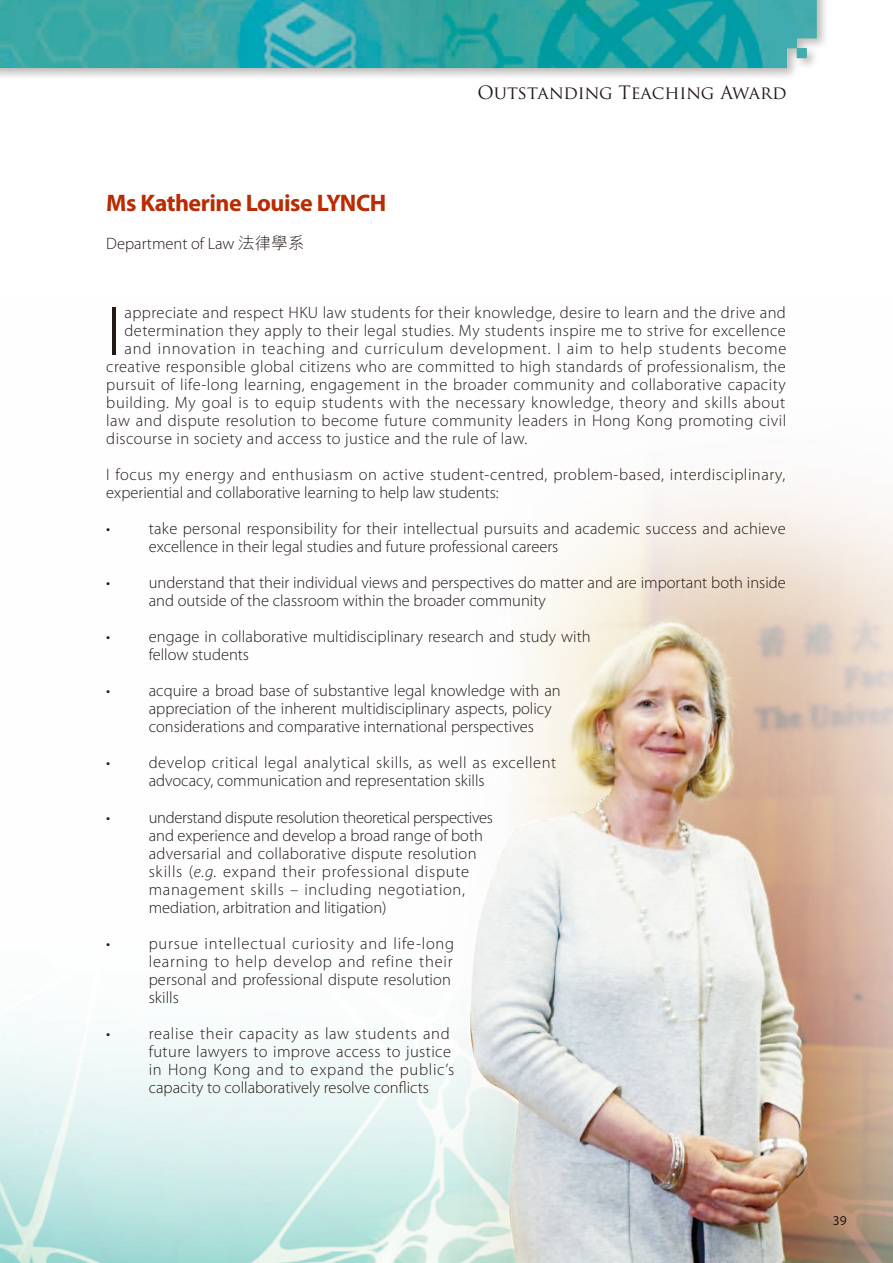
<style>
.page{position:relative;width:893px;height:1263px;background:#fff}
.page>*{position:absolute;margin:0;border:0;box-sizing:border-box;transform-origin:0 0}
.t1{font:300 69.9px "Myriad Pro";color:#231916}
.t2{font:700 24px "Myriad Pro";letter-spacing:-.02em;color:#b82b03}
.t3{font:18px "Trajan Pro";letter-spacing:-.01em;color:#231916}
.t4{font:300 16.5px/18px "Myriad Pro";letter-spacing:.02em;color:#231916}
.t5{font:300 16.5px/18px "Myriad Pro";color:#231916}
.t6{font:300 16.5px/18px "Myriad Pro";letter-spacing:.045em;color:#231916}
.t7{font:300 16.5px "Myriad Pro";letter-spacing:.05em;color:#231916}
.t8{font:13.5px "Myriad Pro";color:#231916}
.s1{font-family:"M Hei HK"}
.s2{font-style:italic}
</style>
<div class="page">
<img style="left:0;top:1029px;width:425px;height:234px">
<img style="left:425px;top:486px;width:468px;height:777px">
<div style="left:0;top:0;width:829px;height:80px;background:#231916;opacity:.3"></div>
<img style="left:0;top:0;width:817px;height:68px">
<h2 class="t2" style="left:106px;top:188px;width:282px">Ms Katherine Louise LYNCH</h2>
<p class="t5" style="left:106px;top:234px;width:199px">Department of Law <span class="s1">法律學系</span></p>
<p class="t3" style="left:477px;top:81px;width:311px">Outstanding Teaching Award</p>
<h1 class="t1" style="left:106px;top:289px;width:16px">I</h1>
<p class="t4" style="left:125px;top:304px;width:663px">appreciate and respect HKU law students for their knowledge, desire to learn and the drive and</p>
<p class="t4" style="left:125px;top:322px;width:663px">determination they apply to their legal studies. My students inspire me to strive for excellence</p>
<p class="t7" style="left:125px;top:339px;width:663px">and innovation in teaching and curriculum development. I aim to help students become</p>
<p class="t4" style="left:106px;top:358px;width:681px">creative responsible global citizens who are committed to high standards of professionalism, the</p>
<p class="t4" style="left:106px;top:376px;width:681px">pursuit of life-long learning, engagement in the broader community and collaborative capacity</p>
<p class="t4" style="left:106px;top:394px;width:681px">building. My goal is to equip students with the necessary knowledge, theory and skills about</p>
<p class="t4" style="left:106px;top:412px;width:681px">law and dispute resolution to become future community leaders in Hong Kong promoting civil</p>
<p class="t4" style="left:106px;top:430px;width:422px">discourse in society and access to justice and the rule of law.</p>
<p class="t4" style="left:106px;top:466px;width:680px">I focus my energy and enthusiasm on active student-centred, problem-based, interdisciplinary, experiential and collaborative learning to help law students:</p>
<p class="t4" style="left:149px;top:520px;width:638px;text-indent:-43px">• take personal responsibility for their intellectual pursuits and academic success and achieve excellence in their legal studies and future professional careers</p>
<p class="t5" style="left:149px;top:574px;width:638px;text-indent:-42px">• understand that their individual views and perspectives do matter and are important both inside and outside of the classroom within the broader community</p>
<p class="t4" style="left:149px;top:628px;width:443px;text-indent:-43px">• engage in collaborative multidisciplinary research and study with fellow students</p>
<p class="t5" style="left:149px;top:682px;width:413px;text-indent:-43px">• acquire a broad base of substantive legal knowledge with an appreciation of the inherent multidisciplinary aspects, policy considerations and comparative international perspectives</p>
<p class="t4" style="left:149px;top:754px;width:409px;text-indent:-43px">• develop critical legal analytical skills, as well as excellent advocacy, communication and representation skills</p>
<p class="t4" style="left:149px;top:808px;width:346px;text-indent:-43px">• understand dispute resolution theoretical perspectives and experience and develop a broad range of both adversarial and collaborative dispute resolution skills (<span class="s2">e.g.</span> expand their professional dispute management skills – including negotiation, mediation, arbitration and litigation)</p>
<p class="t6" style="left:149px;top:934px;width:307px;text-indent:-43px">• pursue intellectual curiosity and life-long learning to help develop and refine their personal and professional dispute resolution skills</p>
<p class="t4" style="left:149px;top:1024px;width:307px;text-indent:-43px">• realise their capacity as law students and future lawyers to improve access to justice in Hong Kong and to expand the public’s capacity to collaboratively resolve conflicts</p>
<p class="t8" style="left:833px;top:1212px;width:15px">39</p>
</div>
